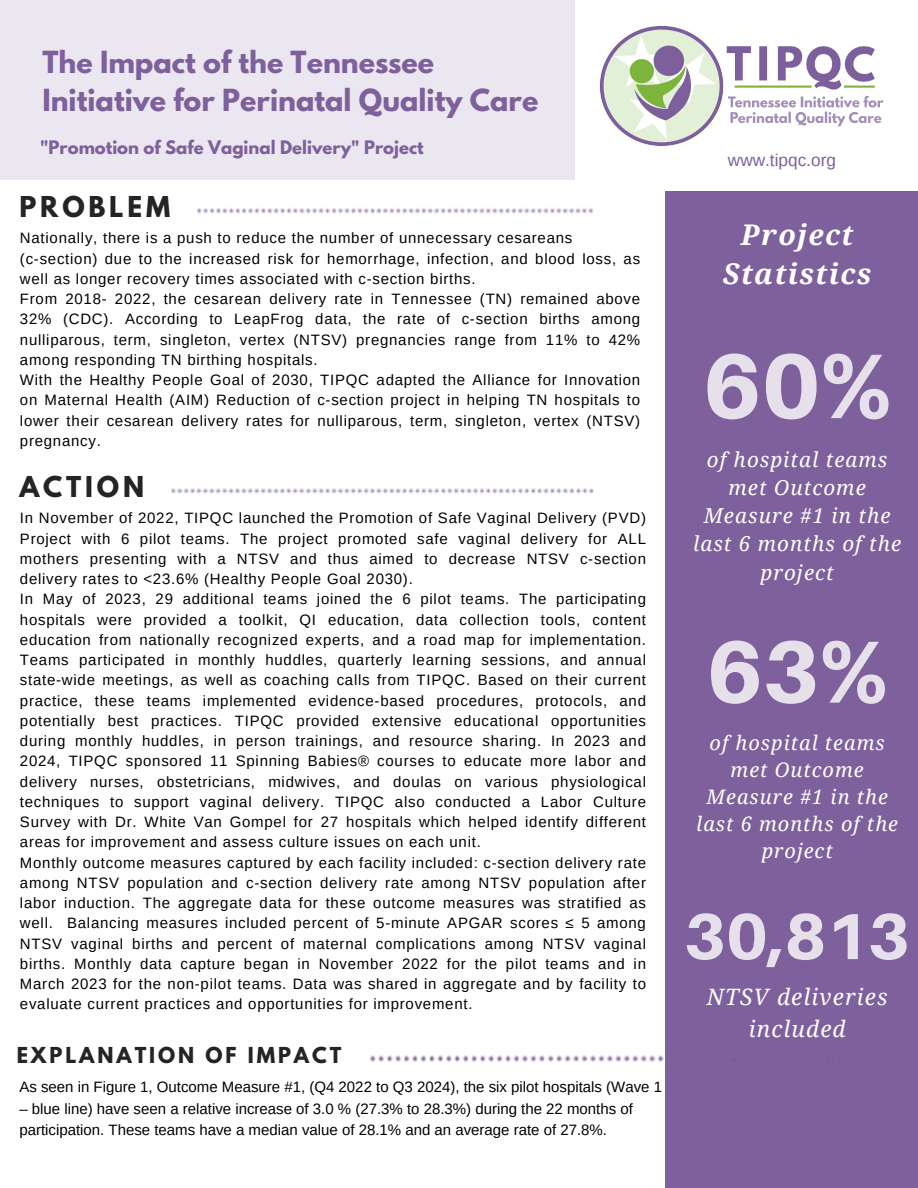
<style>
.page{position:relative;width:918px;height:1188px;background:#fff}
.page>*{position:absolute;margin:0;border:0;box-sizing:border-box;transform-origin:0 0}
.t1{font:800 91.8px "Aileron";color:#fff}
.t2{font:800 88.2px "Aileron";color:#fff}
.t3{font:800 65.1px "Aileron";color:#fff}
.t4{font:italic 700 28.5px/39.3px "Droid Serif";letter-spacing:.05em;color:#fff;text-align:center}
.t5{font:700 27px/38.2px "League Spartan";color:#7e609c}
.t6{font:700 25.5px "League Spartan";letter-spacing:.15em;color:#242422}
.t7{font:italic 22.65px/31.5px "Droid Serif";letter-spacing:.05em;color:#fff;text-align:center}
.t8{font:italic 20.55px/28.2px "Droid Serif";letter-spacing:.05em;color:#fff;text-align:center}
.t9{font:italic 19.95px/27px "Droid Serif";letter-spacing:.05em;color:#fff;text-align:center}
.t10{font:700 19.5px "League Spartan";letter-spacing:.15em;color:#242422}
.t11{font:17.25px "Arimo";color:#7e609c}
.t12{font:700 16.5px "League Spartan";color:#7e609c}
.t13{font:15px/20.2px "Arimo";letter-spacing:.05em;color:#000;text-align:justify}
.t14{font:15px/21.3px "Arimo";color:#000}
</style>
<div class="page">
<div style="left:0;top:0;width:780px;height:180px;background:#ebe7f0"></div>
<div style="left:666px;top:160px;width:252px;height:1028px;background:#7e609c"></div>
<div style="left:575px;top:0;width:343px;height:190px;background:#fff"></div>
<svg style="left:198px;top:208px;width:395px;height:6px"></svg>
<svg style="left:172px;top:488px;width:422px;height:6px"></svg>
<img style="left:599px;top:25px;width:285px;height:122px">
<svg style="left:371px;top:1051px;width:475px;height:17px"></svg>
<p class="t5" style="left:42px;top:47px;width:497px">The Impact of the Tennessee<br>Initiative for Perinatal Quality Care</p>
<h2 class="t12" style="left:40px;top:140px;width:385px">"Promotion of Safe Vaginal Delivery" Project</h2>
<h5 class="t6" style="left:19px;top:194px;width:152px">PROBLEM</h5>
<p class="t13" style="left:20px;top:228px;width:554px">Nationally, there is a push to reduce the number of unnecessary cesareans</p>
<p class="t13" style="left:20px;top:248px;width:622px">(c-section) due to the increased risk for hemorrhage, infection, and blood loss, as well as longer recovery times associated with c-section births.</p>
<h3 class="t13" style="left:20px;top:289px;width:622px">From 2018- 2022, the cesarean delivery rate in Tennessee (TN) remained above 32% (CDC). According to LeapFrog data, the rate of c-section births among nulliparous, term, singleton, vertex (NTSV) pregnancies range from 11% to 42% among responding TN birthing hospitals.</h3>
<h1 class="t13" style="left:20px;top:370px;width:622px">With the Healthy People Goal of 2030, TIPQC adapted the Alliance for Innovation on Maternal Health (AIM) Reduction of c-section project in helping TN hospitals to lower their cesarean delivery rates for nulliparous, term, singleton, vertex (NTSV) pregnancy.</h1>
<h1 class="t6" style="left:19px;top:474px;width:126px">ACTION</h1>
<h3 class="t13" style="left:20px;top:508px;width:628px">In November of 2022, TIPQC launched the Promotion of Safe Vaginal Delivery (PVD)<br>Project with 6 pilot teams. The project promoted safe vaginal delivery for ALL mothers presenting with a NTSV and thus aimed to decrease NTSV c-section delivery rates to &lt;23.6% (Healthy People Goal 2030).</h3>
<p class="t13" style="left:20px;top:589px;width:628px">In May of 2023, 29 additional teams joined the 6 pilot teams. The participating hospitals were provided a toolkit, QI education, data collection tools, content education from nationally recognized experts, and a road map for implementation.<br>Teams participated in monthly huddles, quarterly learning sessions, and annual state-wide meetings, as well as coaching calls from TIPQC. Based on their current practice, these teams implemented evidence-based procedures, protocols, and potentially best practices. TIPQC provided extensive educational opportunities during monthly huddles, in person trainings, and resource sharing. In 2023 and 2024, TIPQC sponsored 11 Spinning Babies® courses to educate more labor and delivery nurses, obstetricians, midwives, and doulas on various physiological techniques to support vaginal delivery. TIPQC also conducted a Labor Culture Survey with Dr. White Van Gompel for 27 hospitals which helped identify different areas for improvement and assess culture issues on each unit.</p>
<p class="t13" style="left:20px;top:852px;width:628px">Monthly outcome measures captured by each facility included: c-section delivery rate among NTSV population and c-section delivery rate among NTSV population after labor induction. The aggregate data for these outcome measures was stratified as well. Balancing measures included percent of 5-minute APGAR scores ≤ 5 among NTSV vaginal births and percent of maternal complications among NTSV vaginal births. Monthly data capture began in November 2022 for the pilot teams and in March 2023 for the non-pilot teams. Data was shared in aggregate and by facility to evaluate current practices and opportunities for improvement.</p>
<p class="t10" style="left:17px;top:1045px;width:326px">EXPLANATION OF IMPACT</p>
<h4 class="t14" style="left:19px;top:1076px;width:644px">As seen in Figure 1, Outcome Measure #1, (Q4 2022 to Q3 2024), the six pilot hospitals (Wave 1</h4>
<h4 class="t14" style="left:19px;top:1098px;width:615px">– blue line) have seen a relative increase of 3.0 % (27.3% to 28.3%) during the 22 months of participation. These teams have a median value of 28.1% and an average rate of 27.8%.</h4>
<p class="t11" style="left:728px;top:150px;width:110px">www.tipqc.org</p>
<h4 class="t4" style="left:723px;top:215px;width:150px">Project<br>Statistics</h4>
<h1 class="t1" style="left:703px;top:329px;width:190px">60%</h1>
<h5 class="t8" style="left:693px;top:446px;width:210px">of hospital teams met Outcome<br>Measure #1 in the last 6 months of the project</h5>
<h2 class="t2" style="left:707px;top:617px;width:183px">63%</h2>
<p class="t9" style="left:696px;top:730px;width:203px">of hospital teams met Outcome<br>Measure #1 in the last 6 months of the project</p>
<h3 class="t3" style="left:684px;top:896px;width:227px">30,813</h3>
<p class="t7" style="left:707px;top:982px;width:182px">NTSV deliveries included</p>
</div>
